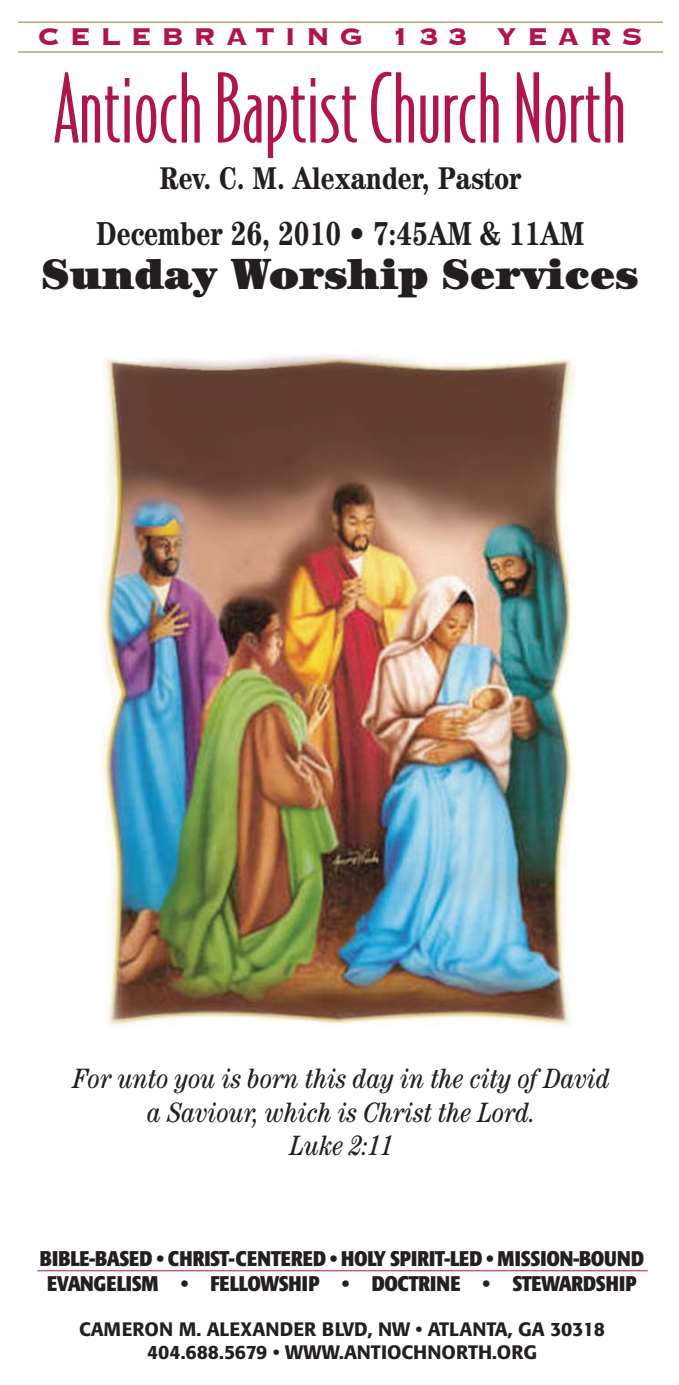
<style>
.page{position:relative;width:679px;height:1385px;background:#fff}
.page>*{position:absolute;margin:0;border:0;box-sizing:border-box;transform-origin:0 0}
.t1{font:300 91px "Bodega Sans";color:#b0144d}
.t2{font:900 43.75px "Century";color:#231f20;scale:.95 1}
.t3{font:700 condensed 33.25px "Century";color:#231f20;scale:.95 1}
.t4{font:700 condensed 31.5px "Century";color:#231f20}
.t5{font:700 31.5px "Copperplate";letter-spacing:.3em;color:#b0144d}
.t6{font:italic condensed 28px/33.2px "Century";color:#231f20;text-align:center}
.t7{font:700 condensed 21px/25.2px "Formata";letter-spacing:-.01em;color:#231f20;text-align:center}
.t8{font:500 19.25px/23.1px "Formata";color:#231f20;text-align:center}
</style>
<div class="page">
<hr style="left:37px;top:1270px;width:610px;height:1px;background:#b0144d">
<img style="left:102px;top:355px;width:473px;height:674px">
<p class="t5" style="left:37px;top:21px;width:606px">CELEBRATING 133 YEARS</p>
<p class="t1" style="left:54px;top:72px;width:573px">Antioch Baptist Church North</p>
<p class="t4" style="left:159px;top:167px;width:364px">Rev. C. M. Alexander, Pastor</p>
<p class="t3" style="left:96px;top:222px;width:515px">December 26, 2010 • 7:45AM &amp; 11AM</p>
<p class="t2" style="left:42px;top:258px;width:629px">Sunday Worship Services</p>
<p class="t6" style="left:74px;top:1064px;width:538px">For unto you is born this day in the city of David a Saviour, which is Christ the Lord.<br>Luke 2:11</p>
<p class="t7" style="left:40px;top:1247px;width:605px">BIBLE-BASED • CHRIST-CENTERED • HOLY SPIRIT-LED • MISSION-BOUND<br>EVANGELISM • FELLOWSHIP • DOCTRINE • STEWARDSHIP</p>
<p class="t8" style="left:79px;top:1318px;width:527px">CAMERON M. ALEXANDER BLVD, NW • ATLANTA, GA 30318<br>404.688.5679 • WWW.ANTIOCHNORTH.ORG</p>
</div>
